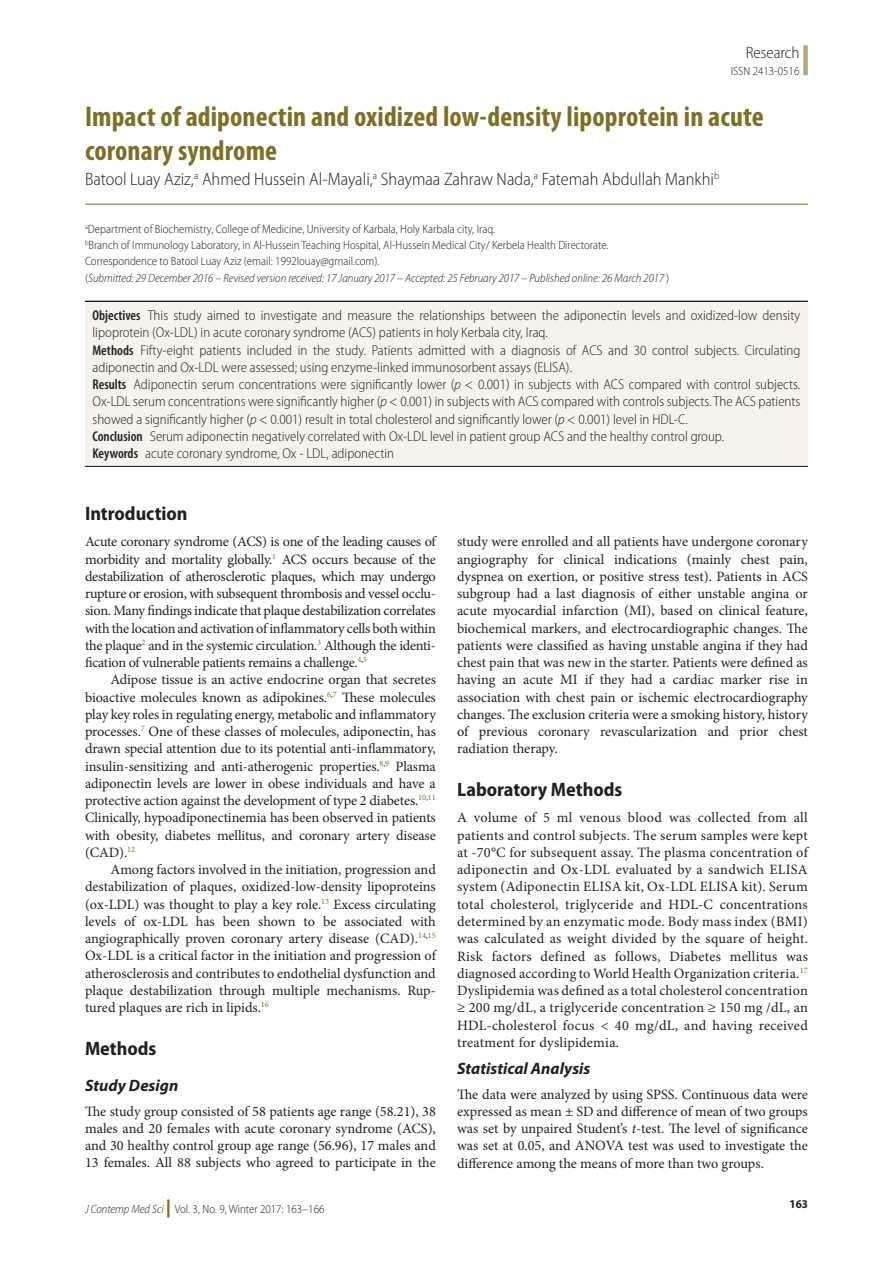
<style>
.page{position:relative;width:893px;height:1263px;background:#fff}
.page>*{position:absolute;margin:0;border:0;box-sizing:border-box;transform-origin:0 0}
.Article_Title{font:700 condensed 28.5px/33.8px "Myriad Pro";letter-spacing:.005em;color:#7e6f22}
.t1{font:700 semi-condensed 19.5px "Myriad Pro";color:#231f20}
.Author{font:300 semi-condensed 18px "Myriad Pro";color:#231f20}
.t2{font:italic 700 16.5px "Myriad Pro";color:#231f20}
.t3{font:300 semi-condensed 16.5px "Myriad Pro";color:#231f20}
.Txf{font:14.25px/17.2px "Minion Pro";color:#231f20;text-align:justify}
.Tx{font:14.25px/17.2px "Minion Pro";letter-spacing:-.01em;color:#231f20;text-align:justify}
.Abstract_Tx{font:300 semi-condensed 14.25px/17.2px "Myriad Pro";color:#231f20}
.Author_Aff{font:300 semi-condensed 12px "Myriad Pro";color:#231f20}
.Author_Aff-2{font:italic 300 semi-condensed 12px "Myriad Pro";color:#231f20}
.t4{font:700 semi-condensed 12px "Myriad Pro";color:#231f20}
.s1{font-style:normal}
.s2{font-weight:600;font-stretch:condensed}
.s3{font-style:italic}
.s4{font-weight:900;font-stretch:normal;font-size:18px;color:#7e6f22}
</style>
<div class="page">
<div style="left:803px;top:45px;width:5px;height:30px;background:#b4a678"></div>
<hr style="left:85px;top:204px;width:723px;height:1px;background:#7e6f22">
<hr style="left:85px;top:301px;width:723px;height:1px;background:#231f20">
<div style="left:85px;top:302px;width:723px;height:164px;background:#f7f2ec"></div>
<hr style="left:85px;top:466px;width:723px;height:1px;background:#231f20">
<p class="t3" style="left:746px;top:42px;width:55px">Research</p>
<p class="Author_Aff" style="left:731px;top:64px;width:70px">ISSN 2413-0516</p>
<p class="Article_Title" style="left:85px;top:100px;width:680px">Impact of adiponectin and oxidized low-density lipoprotein in acute coronary syndrome</p>
<p class="Author" style="left:85px;top:169px;width:636px">Batool Luay Aziz,<sup>a</sup> Ahmed Hussein Al-Mayali,<sup>a</sup> Shaymaa Zahraw Nada,<sup>a</sup> Fatemah Abdullah Mankhi<sup>b</sup></p>
<p class="Author_Aff" style="left:85px;top:222px;width:412px"><sup>a</sup>Department of Biochemistry, College of Medicine, University of Karbala, Holy Karbala city, Iraq.</p>
<p class="Author_Aff" style="left:85px;top:238px;width:525px"><sup>b</sup>Branch of Immunology Laboratory, in Al-Hussein Teaching Hospital, Al-Hussein Medical City/ Kerbela Health Directorate.</p>
<p class="Author_Aff" style="left:85px;top:254px;width:296px">Correspondence to Batool Luay Aziz (email: 1992louay@gmail.com).</p>
<p class="Author_Aff-2" style="left:85px;top:270px;width:586px"><span class="s1">(</span>Submitted: 29 December 2016 – Revised version received: 17 January 2017 – Accepted: 25 February 2017 – Published online: 26 March 2017 <span class="s1">)</span></p>
<p class="Abstract_Tx" style="left:92px;top:307px;width:709px"><span class="s2">Objectives</span> This study aimed to investigate and measure the relationships between the adiponectin levels and oxidized-low density lipoprotein (Ox-LDL) in acute coronary syndrome (ACS) patients in holy Kerbala city, Iraq.</p>
<p class="Abstract_Tx" style="left:92px;top:341px;width:709px"><span class="s2">Methods</span> Fifty-eight patients included in the study. Patients admitted with a diagnosis of ACS and 30 control subjects. Circulating adiponectin and Ox-LDL were assessed; using enzyme-linked immunosorbent assays (ELISA).</p>
<p class="Abstract_Tx" style="left:92px;top:376px;width:709px;text-align:justify"><span class="s2">Results</span> Adiponectin serum concentrations were significantly lower (<span class="s3">p</span> &lt; 0.001) in subjects with ACS compared with control subjects.<br>Ox-LDL serum concentrations were significantly higher (<span class="s3">p</span> &lt; 0.001) in subjects with ACS compared with controls subjects. The ACS patients showed a significantly higher (<span class="s3">p</span> &lt; 0.001) result in total cholesterol and significantly lower (<span class="s3">p</span> &lt; 0.001) level in HDL-C.</p>
<p class="Abstract_Tx" style="left:92px;top:427px;width:633px"><span class="s2">Conclusion</span> Serum adiponectin negatively correlated with Ox-LDL level in patient group ACS and the healthy control group.</p>
<p class="Abstract_Tx" style="left:92px;top:445px;width:303px"><span class="s2">Keywords</span> acute coronary syndrome, Ox - LDL, adiponectin</p>
<h1 class="t1" style="left:85px;top:503px;width:104px">Introduction</h1>
<p class="Txf" style="left:85px;top:533px;width:352px">Acute coronary syndrome (ACS) is one of the leading causes of morbidity and mortality globally.<sup>1</sup> ACS occurs because of the destabilization of atherosclerotic plaques, which may undergo rupture or erosion, with subsequent thrombosis and vessel occlu&shy;sion. Many findings indicate that plaque destabilization correlates with the location and activation of inflammatory cells both within the plaque<sup>2</sup> and in the systemic circulation.<sup>3</sup> Although the identi&shy;fication of vulnerable patients remains a challenge.<sup>4</sup><sup>,</sup><sup>5</sup></p>
<p class="Tx" style="left:85px;top:671px;width:352px;text-indent:26px">Adipose tissue is an active endocrine organ that secretes bioactive molecules known as adipokines.<sup>6</sup><sup>,</sup><sup>7</sup> These molecules play key roles in regulating energy, metabolic and inflammatory processes.<sup>7</sup> One of these classes of molecules, adiponectin, has drawn special attention due to its potential anti-inflammatory, insulin-sensitizing and anti-atherogenic properties.<sup>8</sup><sup>,</sup><sup>9</sup> Plasma adiponectin levels are lower in obese individuals and have a protective action against the development of type 2 diabetes.<sup>10</sup><sup>,</sup><sup>11<br></sup>Clinically, hypoadiponectinemia has been observed in patients with obesity, diabetes mellitus, and coronary artery disease (CAD).<sup>12</sup></p>
<p class="Tx" style="left:85px;top:861px;width:352px;text-indent:25px">Among factors involved in the initiation, progression and destabilization of plaques, oxidized-low-density lipoproteins (ox-LDL) was thought to play a key role.<sup>13</sup> Excess circulating levels of ox-LDL has been shown to be associated with angiographically proven coronary artery disease (CAD).<sup>14</sup><sup>,</sup><sup>15<br></sup>Ox-LDL is a critical factor in the initiation and progression of atherosclerosis and contributes to endothelial dysfunction and plaque destabilization through multiple mechanisms. Rup&shy;tured plaques are rich in lipids.<sup>16</sup></p>
<h1 class="t1" style="left:85px;top:1037px;width:73px">Methods</h1>
<h2 class="t2" style="left:85px;top:1076px;width:95px">Study Design</h2>
<p class="Txf" style="left:85px;top:1102px;width:352px">The study group consisted of 58 patients age range (58.21), 38 males and 20 females with acute coronary syndrome (ACS), and 30 healthy control group age range (56.96), 17 males and 13 females. All 88 subjects who agreed to participate in the</p>
<p class="Author_Aff" style="left:85px;top:1201px;width:241px"><span class="s3">J Contemp Med Sci</span> <span class="s4">|</span> Vol. 3, No. 9, Winter 2017: 163–166</p>
<p class="Txf" style="left:457px;top:533px;width:352px">study were enrolled and all patients have undergone coronary angiography for clinical indications (mainly chest pain, dyspnea on exertion, or positive stress test). Patients in ACS subgroup had a last diagnosis of either unstable angina or acute myocardial infarction (MI), based on clinical feature, biochemical markers, and electrocardiographic changes. The patients were classified as having unstable angina if they had chest pain that was new in the starter. Patients were defined as having an acute MI if they had a cardiac marker rise in association with chest pain or ischemic electrocardiography changes. The exclusion criteria were a smoking history, history of previous coronary revascularization and prior chest radiation therapy.</p>
<h1 class="t1" style="left:457px;top:779px;width:167px">Laboratory Methods</h1>
<p class="Txf" style="left:457px;top:809px;width:352px">A volume of 5 ml venous blood was collected from all patients and control subjects. The serum samples were kept at -70°C for subsequent assay. The plasma concentration of adiponectin and Ox-LDL evaluated by a sandwich ELISA system (Adiponectin ELISA kit, Ox-LDL ELISA kit). Serum total cholesterol, triglyceride and HDL-C concentrations determined by an enzymatic mode. Body mass index (BMI) was calculated as weight divided by the square of height.<br>Risk factors defined as follows, Diabetes mellitus was diagnosed according to World Health Organization criteria.<sup>17<br></sup>Dyslipidemia was defined as a total cholesterol concentration ≥ 200 mg/dL, a triglyceride concentration ≥ 150 mg /dL, an HDL-cholesterol focus &lt; 40 mg/dL, and having received treatment for dyslipidemia.</p>
<h2 class="t2" style="left:457px;top:1059px;width:135px">Statistical Analysis</h2>
<p class="Txf" style="left:457px;top:1085px;width:352px">The data were analyzed by using SPSS. Continuous data were expressed as mean ± SD and difference of mean of two groups was set by unpaired Student’s <span class="s3">t</span>-test. The level of significance was set at 0.05, and ANOVA test was used to investigate the difference among the means of more than two groups.</p>
<p class="t4" style="left:790px;top:1197px;width:20px">163</p>
</div>
